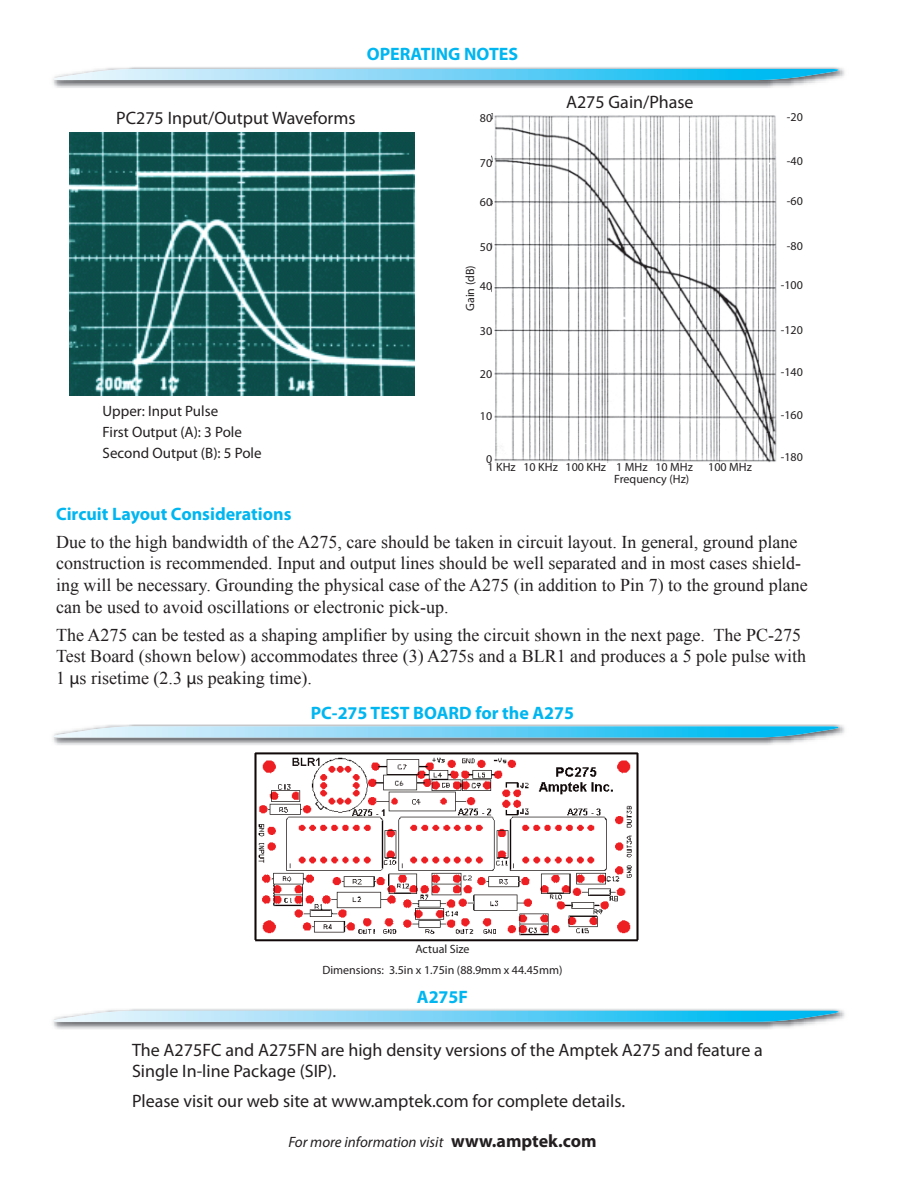
<style>
.page{position:relative;width:918px;height:1188px;background:#fff}
.page>*{position:absolute;margin:0;border:0;box-sizing:border-box;transform-origin:0 0}
.t1{font:18px/21.6px "Times New Roman";color:#231f20}
.t2{font:18px/21.6px "Myriad Pro";color:#231f20}
.t3{font:700 18px "Myriad Pro";color:#00b6f0}
.t4{font:15px/21.1px "Myriad Pro";color:#231f20}
.t5{font:italic 15px "Myriad Pro";color:#231f20}
.t6{font:12px/21.6px "Myriad Pro";color:#231f20;text-align:center}
.s1{font-family:"Myriad Pro"}
.s2{font-weight:700;font-style:normal;font-size:18px}
</style>
<div class="page">
<svg style="left:51px;top:69px;width:791px;height:11px;background:#78d3f3"></svg>
<svg style="left:51px;top:726px;width:791px;height:12px;background:#7ed3f1"></svg>
<img style="left:53px;top:1009px;width:792px;height:20px">
<svg style="left:53px;top:1011px;width:789px;height:11px;background:#7ad4f3"></svg>
<img style="left:254px;top:752px;width:385px;height:190px">
<img style="left:492px;top:114px;width:285px;height:349px">
<img style="left:70px;top:133px;width:345px;height:262px">
<p class="t3" style="left:367px;top:42px;width:153px">OPERATING NOTES</p>
<p class="t2" style="left:116px;top:106px;width:241px">PC275 Input/Output Waveforms</p>
<p class="t4" style="left:103px;top:400px;width:161px">Upper: Input Pulse<br>First Output (A): 3 Pole<br>Second Output (B): 5 Pole</p>
<p class="t2" style="left:566px;top:91px;width:129px">A275 Gain/Phase</p>
<p class="t6" style="left:480px;top:107px;width:14px">80</p>
<p class="t6" style="left:480px;top:152px;width:14px">70</p>
<p class="t6" style="left:480px;top:191px;width:14px">60</p>
<p class="t6" style="left:480px;top:236px;width:14px">50</p>
<p class="t6" style="left:480px;top:275px;width:14px">40</p>
<p class="t6" style="left:480px;top:320px;width:14px">30</p>
<p class="t6" style="left:480px;top:363px;width:14px">20</p>
<p class="t6" style="left:480px;top:405px;width:14px">10</p>
<p class="t6" style="left:486px;top:448px;width:8px">0</p>
<p class="t6" style="left:459px;top:311px;width:47px;rotate:-90deg">Gain (dB)</p>
<p class="t6" style="left:488px;top:456px;width:207px">1 KHz 10 KHz 100 KHz 1 MHz 10 MHz</p>
<p class="t6" style="left:708px;top:456px;width:45px">100 MHz</p>
<p class="t6" style="left:614px;top:468px;width:77px">Frequency (Hz)</p>
<p class="t6" style="left:787px;top:106px;width:17px">-20</p>
<p class="t6" style="left:787px;top:150px;width:17px">-40</p>
<p class="t6" style="left:787px;top:190px;width:17px">-60</p>
<p class="t6" style="left:787px;top:235px;width:17px">-80</p>
<p class="t6" style="left:781px;top:274px;width:24px">-100</p>
<p class="t6" style="left:781px;top:319px;width:24px">-120</p>
<p class="t6" style="left:781px;top:361px;width:24px">-140</p>
<p class="t6" style="left:781px;top:404px;width:24px">-160</p>
<p class="t6" style="left:781px;top:446px;width:24px">-180</p>
<p class="t3" style="left:56px;top:502px;width:237px">Circuit Layout Considerations</p>
<p class="t1" style="left:56px;top:531px;width:753px">Due to the high bandwidth of the A275, care should be taken in circuit layout. In general, ground plane construction is recommended. Input and output lines should be well separated and in most cases shield&shy;ing will be necessary. Grounding the physical case of the A275 (in addition to Pin 7) to the ground plane can be used to avoid oscillations or electronic pick-up.</p>
<p class="t1" style="left:56px;top:624px;width:752px">The A275 can be tested as a shaping amplifier by using the circuit shown in the next page. The PC-275<br>Test Board (shown below) accommodates three (3) A275s and a BLR1 and produces a 5 pole pulse with<br>1 <span class="s1">µ</span>s risetime (2.3 <span class="s1">µ</span>s peaking time).</p>
<p class="t3" style="left:311px;top:701px;width:265px">PC-275 TEST BOARD for the A275</p>
<p class="t6" style="left:322px;top:938px;width:242px">Actual Size<br>Dimensions: 3.5in x 1.75in (88.9mm x 44.45mm)</p>
<p class="t3" style="left:417px;top:986px;width:53px">A275F</p>
<p class="t2" style="left:132px;top:1039px;width:632px">The A275FC and A275FN are high density versions of the Amptek A275 and feature a<br>Single In-line Package (SIP).</p>
<p class="t2" style="left:132px;top:1090px;width:495px">Please visit our web site at www.amptek.com for complete details.</p>
<p class="t5" style="left:288px;top:1133px;width:310px">For more information visit <span class="s2">www.amptek.com</span></p>
</div>
